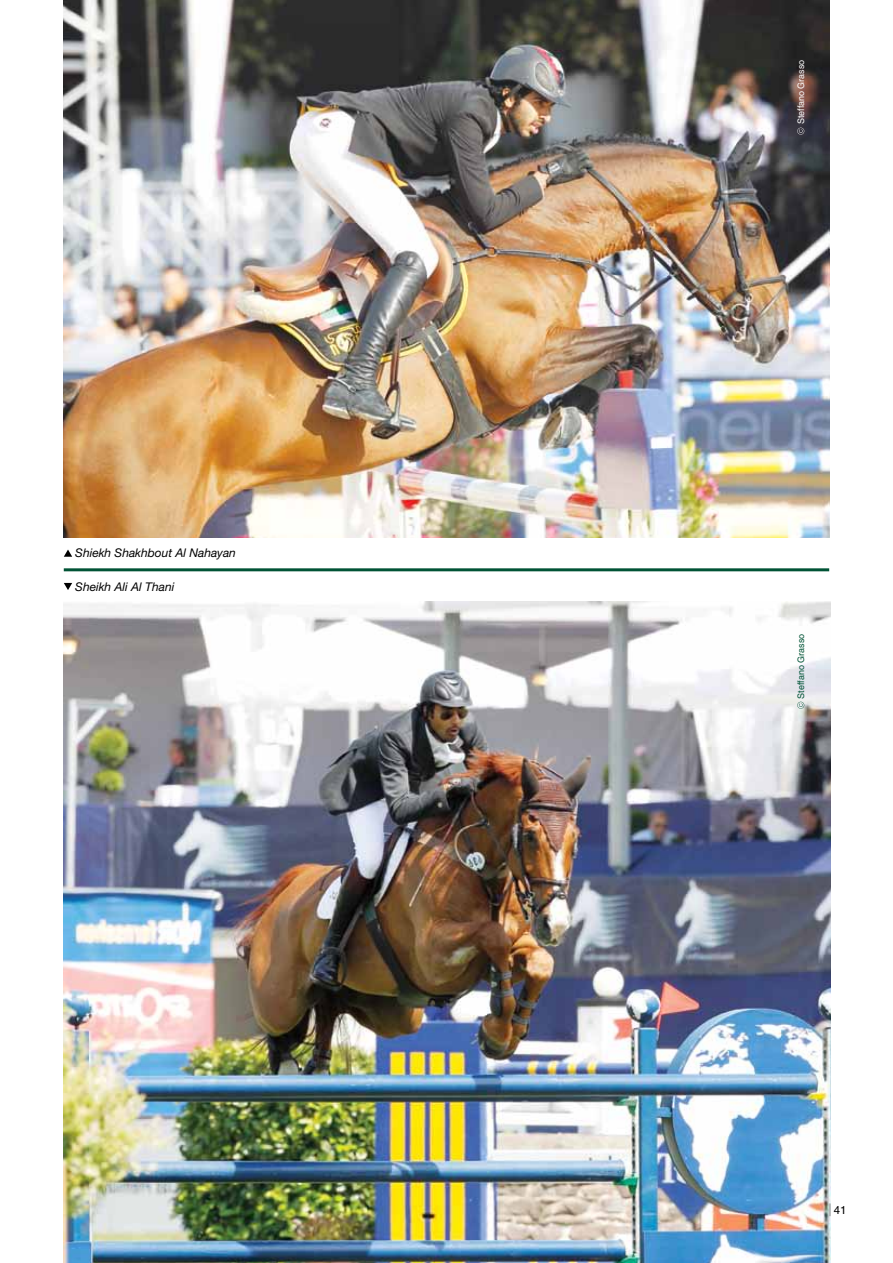
<style>
.page{position:relative;width:893px;height:1263px;background:#fff}
.page>*{position:absolute;margin:0;border:0;box-sizing:border-box;transform-origin:0 0}
.t1{font:italic 12px "Helvetica Neue";color:#000}
.t2{font:11.4px "Helvetica";color:#000}
.t3{font:9px "Helvetica";color:#fff}
.t4{font:9px "Helvetica";color:#005335}
</style>
<div class="page">
<img style="left:64px;top:0;width:765px;height:538px">
<img style="left:64px;top:602px;width:767px;height:661px">
<hr style="left:64px;top:568px;width:765px;height:3px;background:#005335">
<svg style="left:64px;top:549px;width:8px;height:8px"></svg>
<svg style="left:64px;top:583px;width:8px;height:7px"></svg>
<svg style="left:829px;top:1203px;width:2px;height:13px"></svg>
<svg style="left:797px;top:128px;width:7px;height:7px"></svg>
<svg style="left:797px;top:702px;width:7px;height:7px"></svg>
<p class="t1" style="left:75px;top:546px;width:162px">Shiekh Shakhbout Al Nahayan</p>
<p class="t1" style="left:75px;top:579px;width:101px">Sheikh Ali Al Thani</p>
<p class="t3" style="left:796px;top:124px;width:66px;rotate:-90deg">Steffano Grasso</p>
<p class="t4" style="left:796px;top:698px;width:66px;rotate:-90deg">Steffano Grasso</p>
<p class="t2" style="left:834px;top:1204px;width:14px">41</p>
</div>
